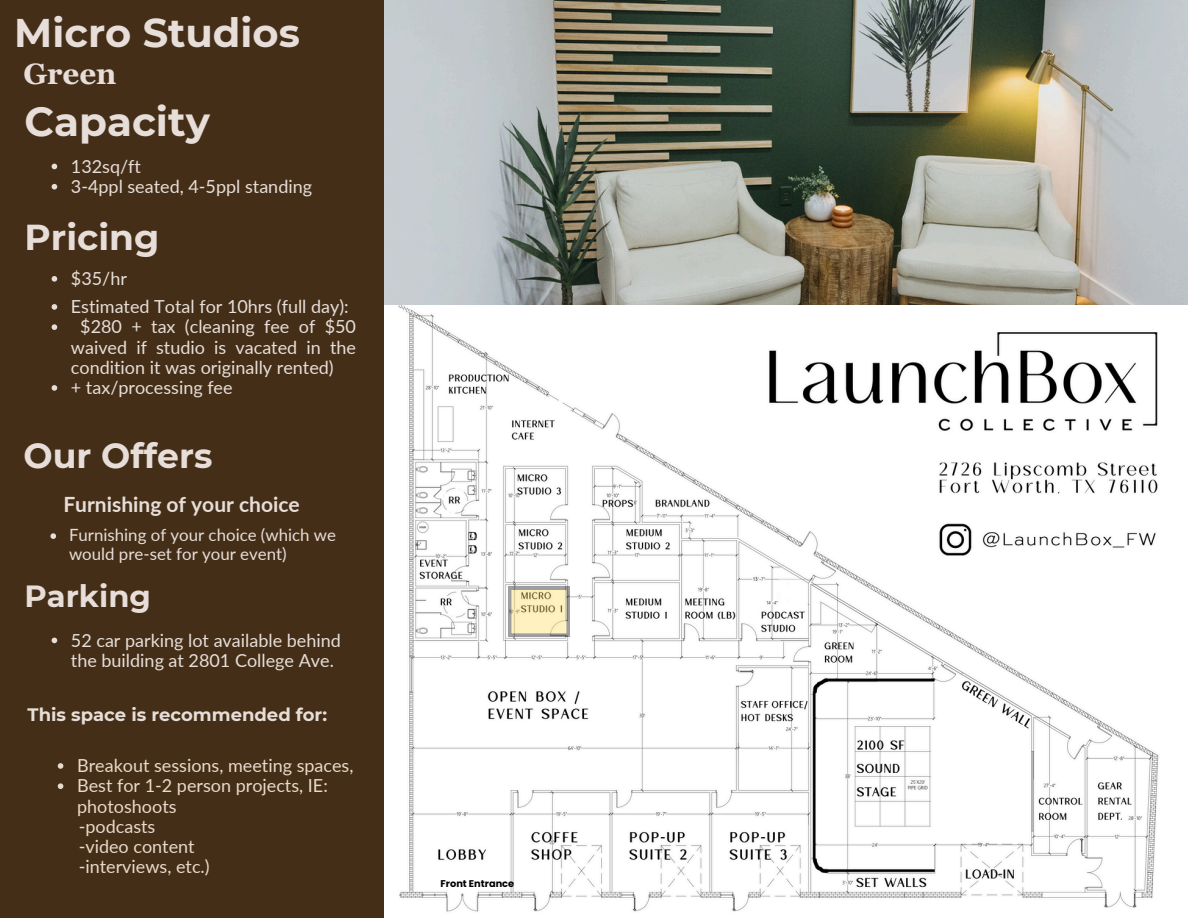
<style>
.page{position:relative;width:1188px;height:918px;background:#442e17}
.page>*{position:absolute;margin:0;border:0;box-sizing:border-box;transform-origin:0 0}
.t1{font:700 40.5px "Montserrat";color:#e7ded9}
.t2{font:700 39.9px "Montserrat";color:#e7ded9}
.t3{font:700 36px "Montserrat";color:#e7ded9}
.t4{font:700 34.65px "Montserrat";color:#e7ded9}
.t5{font:700 30.6px "Montserrat";color:#e7ded9}
.t6{font:700 29.4px "Georgia Pro";color:#e7ded9}
.t7{font:700 21px "Lato";color:#e7ded9}
.t8{font:18px/20.2px "Lato";color:#e7ded9}
.t9{font:18px/20.2px "Lato";color:#e9d9ca}
.t10{font:700 18px "Montserrat";color:#e7ded9}
.t11{font:16.8px/19.2px "Lato";color:#e7ded9}
.t12{font:700 9.75px "Poppins";color:#000}
</style>
<div class="page">
<img style="left:384px;top:0;width:804px;height:305px">
<img style="left:384px;top:305px;width:804px;height:613px">
<svg style="left:508px;top:587px;width:62px;height:50px;background:#dcd2ac"></svg>
<svg style="left:52px;top:164px;width:5px;height:5px"></svg>
<svg style="left:52px;top:184px;width:5px;height:6px"></svg>
<svg style="left:52px;top:276px;width:5px;height:6px"></svg>
<svg style="left:52px;top:638px;width:5px;height:5px"></svg>
<svg style="left:52px;top:304px;width:5px;height:6px"></svg>
<svg style="left:52px;top:324px;width:5px;height:6px"></svg>
<svg style="left:52px;top:385px;width:5px;height:6px"></svg>
<svg style="left:50px;top:533px;width:6px;height:6px"></svg>
<svg style="left:58px;top:763px;width:5px;height:6px"></svg>
<svg style="left:58px;top:783px;width:5px;height:6px"></svg>
<p class="t2" style="left:14px;top:8px;width:287px">Micro Studios</p>
<p class="t6" style="left:24px;top:57px;width:95px">Green</p>
<h1 class="t1" style="left:24px;top:97px;width:187px">Capacity</h1>
<h1 class="t8" style="left:71px;top:156px;width:72px">132sq/ft</h1>
<p class="t8" style="left:71px;top:176px;width:243px">3-4ppl seated, 4-5ppl standing</p>
<h3 class="t3" style="left:24px;top:215px;width:136px">Pricing</h3>
<p class="t8" style="left:71px;top:268px;width:58px">$35/hr</p>
<p class="t8" style="left:71px;top:296px;width:279px">Estimated Total for 10hrs (full day):</p>
<p class="t8" style="left:71px;top:316px;width:287px;text-align:justify;text-indent:9px">$280 + tax (cleaning fee of $50 waived if studio is vacated in the condition it was originally rented)</p>
<p class="t8" style="left:71px;top:377px;width:163px">+ tax/processing fee</p>
<p class="t4" style="left:24px;top:434px;width:190px">Our Offers</p>
<h2 class="t7" style="left:63px;top:491px;width:238px">Furnishing of your choice</h2>
<p class="t11" style="left:69px;top:525px;width:269px">Furnishing of your choice (which we would pre-set for your event)</p>
<h2 class="t5" style="left:24px;top:577px;width:128px">Parking</h2>
<p class="t8" style="left:71px;top:630px;width:271px">52 car parking lot available behind the building at 2801 College Ave.</p>
<p class="t10" style="left:28px;top:704px;width:301px">This space is recommended for:</p>
<p class="t9" style="left:77px;top:755px;width:278px">Breakout sessions, meeting spaces,</p>
<p class="t9" style="left:77px;top:775px;width:252px">Best for 1-2 person projects, IE: photoshoots</p>
<p class="t9" style="left:79px;top:816px;width:132px">-podcasts -video content -interviews, etc.)</p>
<p class="t12" style="left:441px;top:877px;width:75px">Front Entrance</p>
</div>
